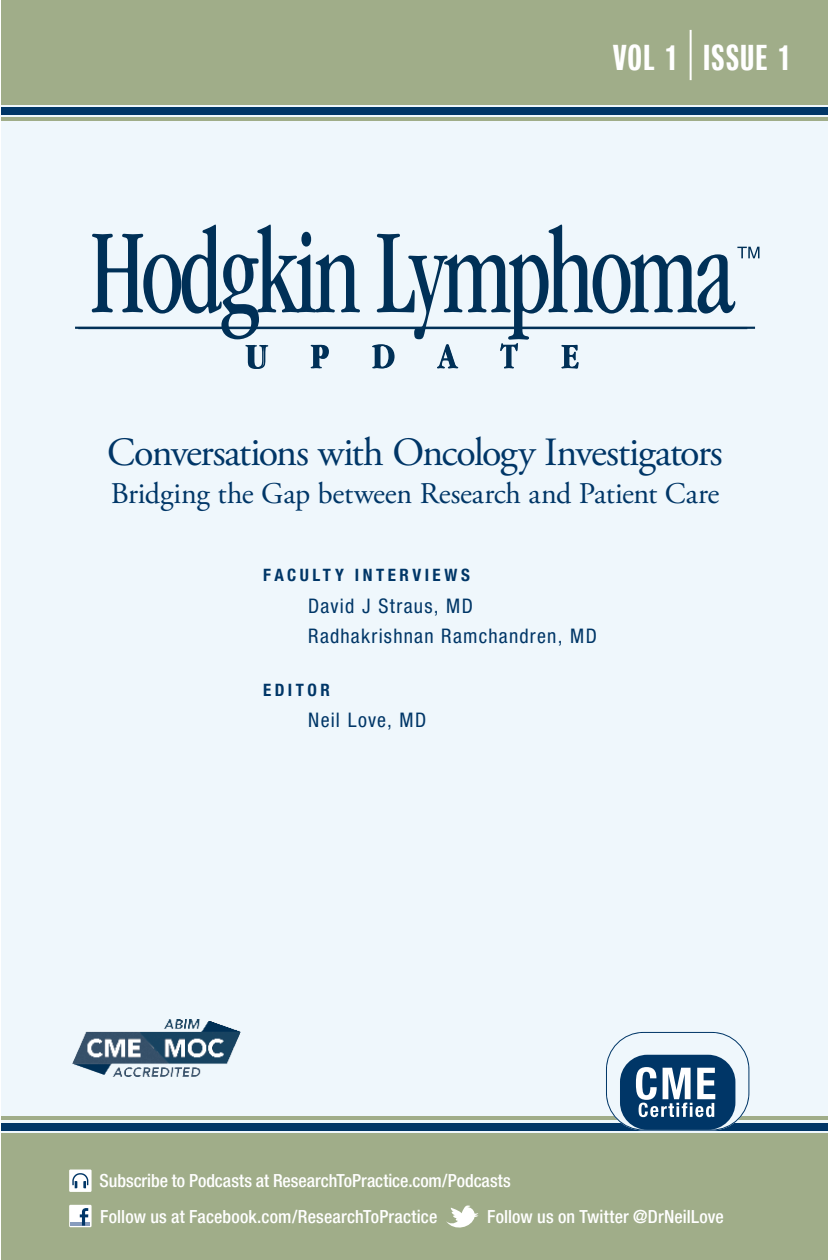
<style>
.page{position:relative;width:828px;height:1260px;background:#fff}
.page>*{position:absolute;margin:0;border:0;box-sizing:border-box;transform-origin:0 0}
.t1{font:40px "Adobe Garamond Pro";letter-spacing:-.04em;color:#003667}
.t2{font:700 35px "Neue Helvetica Pro 79 Cm";letter-spacing:.045em;color:#fff}
.t3{font:30px "Adobe Garamond Pro";letter-spacing:-.01em;color:#003667}
.cover_subs{font:condensed 20px "Helvetica Neue LT Pro";letter-spacing:.06em;color:#003667}
.t4{font:500 condensed 18px "Helvetica Neue LT Pro";letter-spacing:.005em;color:#fff}
.cover_titles{font:700 condensed 17px "Helvetica Neue LT Pro";letter-spacing:.205em;color:#003667}
</style>
<div class="page">
<div style="left:1px;top:0;width:827px;height:1260px;background:#eff7fc"></div>
<div style="left:1px;top:0;width:827px;height:104px;background:#a0ad89"></div>
<div style="left:1px;top:1134px;width:827px;height:126px;background:#a0ad89"></div>
<div style="left:1px;top:107px;width:827px;height:8px;background:#003667"></div>
<hr style="left:1px;top:117px;width:827px;height:4px;background:#a0ad89">
<div style="left:1px;top:1123px;width:827px;height:8px;background:#003667"></div>
<hr style="left:1px;top:1117px;width:827px;height:3px;background:#a0ad89">
<svg style="left:606px;top:1032px;width:143px;height:98px"></svg>
<hr style="left:690px;top:30px;width:2px;height:50px;background:#fff">
<img style="left:73px;top:1020px;width:167px;height:56px">
<svg style="left:92px;top:225px;width:268px;height:114px"></svg>
<hr style="left:75px;top:327px;width:680px;height:2px;background:#003057">
<svg style="left:245px;top:345px;width:23px;height:24px"></svg>
<svg style="left:311px;top:345px;width:18px;height:23px"></svg>
<svg style="left:372px;top:225px;width:388px;height:143px"></svg>
<div style="left:69px;top:1170px;width:23px;height:22px;background:#fff"></div>
<svg style="left:72px;top:1173px;width:16px;height:15px"></svg>
<div style="left:69px;top:1205px;width:23px;height:22px;background:#fff"></div>
<hr style="left:71px;top:1222px;width:19px;height:4px;background:#879cbd">
<svg style="left:80px;top:1208px;width:8px;height:18px"></svg>
<svg style="left:446px;top:1205px;width:32px;height:23px"></svg>
<p class="t2" style="left:613px;top:36px;width:67px">VOL 1</p>
<p class="t2" style="left:703px;top:36px;width:89px">ISSUE 1</p>
<p class="t1" style="left:107px;top:429px;width:617px">Conversations with Oncology Investigators</p>
<p class="t3" style="left:111px;top:476px;width:610px">Bridging the Gap between Research and Patient Care</p>
<p class="cover_titles" style="left:263px;top:565px;width:208px">FACULTY INTERVIEWS</p>
<p class="cover_subs" style="left:308px;top:594px;width:166px">David J Straus, MD</p>
<p class="cover_subs" style="left:308px;top:624px;width:290px">Radhakrishnan Ramchandren, MD</p>
<p class="cover_titles" style="left:263px;top:679px;width:68px">EDITOR</p>
<p class="cover_subs" style="left:308px;top:708px;width:120px">Neil Love, MD</p>
<p class="t4" style="left:100px;top:1170px;width:413px">Subscribe to Podcasts at ResearchToPractice.com/Podcasts</p>
<p class="t4" style="left:100px;top:1206px;width:339px">Follow us at Facebook.com/ResearchToPractice</p>
<p class="t4" style="left:487px;top:1206px;width:238px">Follow us on Twitter @DrNeilLove</p>
</div>
